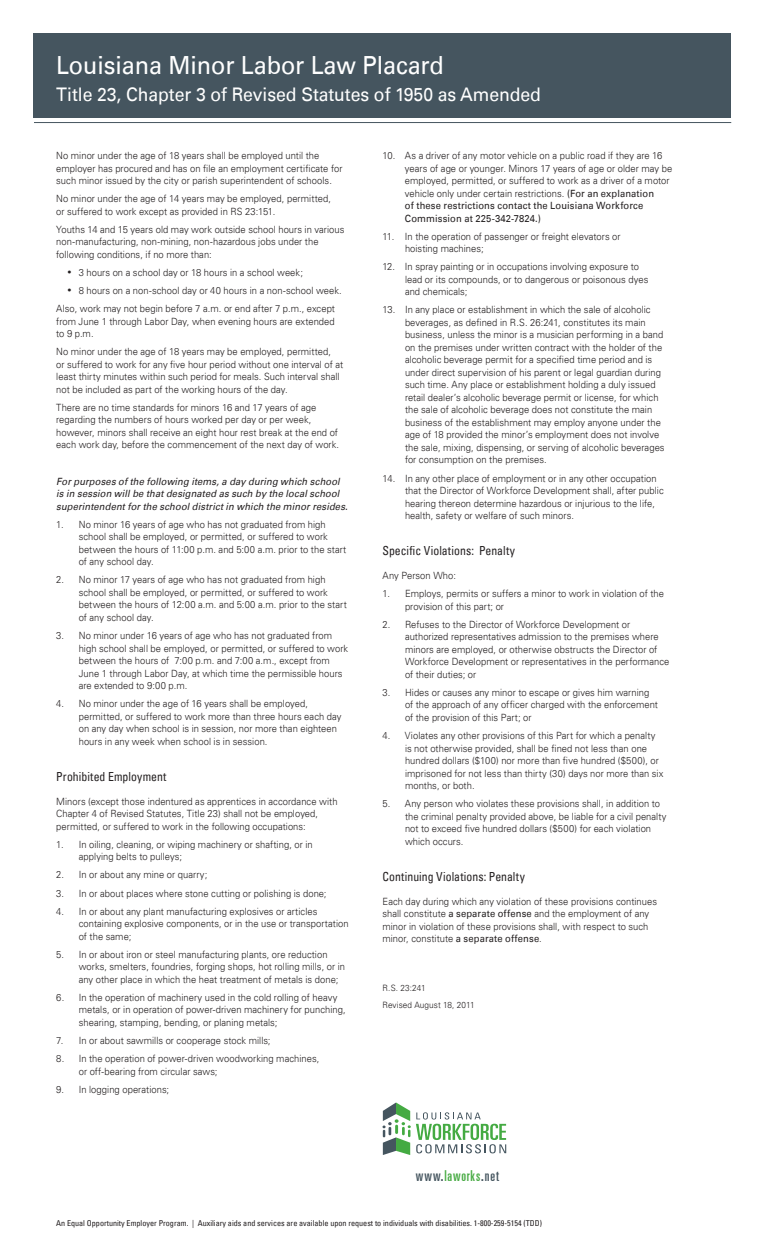
<style>
.page{position:relative;width:765px;height:1260px;background:#fff}
.page>*{position:absolute;margin:0;border:0;box-sizing:border-box;transform-origin:0 0}
.t1{font:25px "Univers LT";letter-spacing:-.005em;color:#fff;scale:.94 1}
.t2{font:18.75px "Univers LT";letter-spacing:-.005em;color:#fff;scale:.94 1}
.t3{font:ultra-condensed 15.12px "Univers LT";letter-spacing:.065em;color:#45555f;scale:.94 1}
.t4{font:condensed 12.5px "Univers LT";letter-spacing:.005em;color:#231f20;scale:.94 1}
.t5{font:300 10px/12.5px "Univers LT";letter-spacing:.005em;color:#231f20;scale:.94 1}
.t6{font:italic 10px/12.5px "Univers LT";letter-spacing:.01em;color:#231f20;scale:.94 1}
.t7{font:300 8.75px/16.9px "Univers LT";letter-spacing:.01em;color:#231f20;scale:.94 1}
.t8{font:condensed 8.12px "Univers LT";color:#231f20}
.s1{font-size:8.12px}
.s2{font-weight:400}
.s3{color:#46aa42}
</style>
<div class="page">
<div style="left:34px;top:34px;width:697px;height:84px;background:#45555f"></div>
<hr style="left:34px;top:122px;width:697px;height:1px;background:#45555f">
<svg style="left:382px;top:1102px;width:124px;height:53px"></svg>
<h1 class="t1" style="left:56px;top:51px;width:414px">Louisiana Minor Labor Law Placard</h1>
<h2 class="t2" style="left:56px;top:83px;width:517px">Title 23, Chapter 3 of Revised Statutes of 1950 as Amended</h2>
<p class="t5" style="left:56px;top:149px;width:306px">No minor under the age of 18 years shall be employed until the employer has procured and has on file an employment certificate for such minor issued by the city or parish superintendent of schools.</p>
<p class="t5" style="left:56px;top:192px;width:294px">No minor under the age of 14 years may be employed, permitted, or suffered to work except as provided in RS 23:151.</p>
<p class="t5" style="left:56px;top:223px;width:308px">Youths 14 and 15 years old may work outside school hours in various non-manufacturing, non-mining, non-hazardous jobs under the following conditions, if no more than:</p>
<p class="t5" style="left:68px;top:266px;width:252px"><span class="s1">•</span> 3 hours on a school day or 18 hours in a school week;</p>
<p class="t5" style="left:56px;top:281px;width:305px;line-height:18.1px;text-indent:11px"><span class="s1">•</span> 8 hours on a non-school day or 40 hours in a non-school week.<br>Also, work may not begin before 7 a.m. or end after 7 p.m., except</p>
<p class="t5" style="left:56px;top:315px;width:298px">from June 1 through Labor Day, when evening hours are extended to 9 p.m.</p>
<p class="t5" style="left:56px;top:346px;width:307px">No minor under the age of 18 years may be employed, permitted,<br>or suffered to work for any five hour period without one interval of at least thirty minutes within such period for meals. Such interval shall not be included as part of the working hours of the day.</p>
<p class="t5" style="left:56px;top:401px;width:303px">There are no time standards for minors 16 and 17 years of age regarding the numbers of hours worked per day or per week, however, minors shall receive an eight hour rest break at the end of each work day, before the commencement of the next day of work.</p>
<p class="t6" style="left:56px;top:475px;width:312px">For purposes of the following items, a day during which school is in session will be that designated as such by the local school superintendent for the school district in which the minor resides.</p>
<p class="t5" style="left:79px;top:518px;width:286px;text-indent:-23px">1. No minor 16 years of age who has not graduated from high school shall be employed, or permitted, or suffered to work between the hours of 11:00 p.m. and 5:00 a.m. prior to the start of any school day.</p>
<p class="t5" style="left:79px;top:574px;width:287px;text-indent:-22px">2. No minor 17 years of age who has not graduated from high school shall be employed, or permitted, or suffered to work between the hours of 12:00 a.m. and 5:00 a.m. prior to the start of any school day.</p>
<p class="t5" style="left:79px;top:629px;width:288px;text-indent:-23px">3. No minor under 16 years of age who has not graduated from high school shall be employed, or permitted, or suffered to work between the hours of 7:00 p.m. and 7:00 a.m., except from June 1 through Labor Day, at which time the permissible hours are extended to 9:00 p.m.</p>
<p class="t5" style="left:79px;top:697px;width:281px;text-indent:-23px">4. No minor under the age of 16 years shall be employed, permitted, or suffered to work more than three hours each day on any day when school is in session, nor more than eighteen hours in any week when school is in session.</p>
<p class="t4" style="left:56px;top:769px;width:119px">Prohibited Employment</p>
<p class="t5" style="left:56px;top:795px;width:301px">Minors (except those indentured as apprentices in accordance with<br>Chapter 4 of Revised Statutes, Title 23) shall not be employed, permitted, or suffered to work in the following occupations:</p>
<p class="t5" style="left:79px;top:838px;width:250px;text-indent:-23px">1. In oiling, cleaning, or wiping machinery or shafting, or in applying belts to pulleys;</p>
<p class="t5" style="left:56px;top:869px;width:162px">2. In or about any mine or quarry;</p>
<p class="t5" style="left:56px;top:887px;width:289px">3. In or about places where stone cutting or polishing is done;</p>
<p class="t5" style="left:79px;top:905px;width:289px;text-indent:-23px">4. In or about any plant manufacturing explosives or articles containing explosive components, or in the use or transportation of the same;</p>
<p class="t5" style="left:79px;top:948px;width:285px;text-indent:-23px">5. In or about iron or steel manufacturing plants, ore reduction works, smelters, foundries, forging shops, hot rolling mills, or in any other place in which the heat treatment of metals is done;</p>
<p class="t5" style="left:79px;top:991px;width:286px;text-indent:-23px">6. In the operation of machinery used in the cold rolling of heavy metals, or in operation of power-driven machinery for punching, shearing, stamping, bending, or planing metals;</p>
<p class="t5" style="left:56px;top:1034px;width:230px">7. In or about sawmills or cooperage stock mills;</p>
<p class="t5" style="left:79px;top:1052px;width:258px;text-indent:-23px">8. In the operation of power-driven woodworking machines, or off-bearing from circular saws;</p>
<p class="t5" style="left:56px;top:1083px;width:122px">9. In logging operations;</p>
<p class="t5" style="left:405px;top:149px;width:286px;text-indent:-22px">10. As a driver of any motor vehicle on a public road if they are 16 years of age or younger. Minors 17 years of age or older may be employed, permitted, or suffered to work as a driver of a motor vehicle only under certain restrictions. <span class="s2">(For an explanation<br>of these restrictions contact the Louisiana Workforce Commission at 225-342-7824.)</span></p>
<p class="t5" style="left:405px;top:230px;width:231px;text-indent:-23px">11. In the operation of passenger or freight elevators or hoisting machines;</p>
<p class="t5" style="left:405px;top:261px;width:260px;text-indent:-23px">12. In spray painting or in occupations involving exposure to lead or its compounds, or to dangerous or poisonous dyes and chemicals;</p>
<p class="t5" style="left:405px;top:304px;width:278px;text-indent:-23px">13. In any place or establishment in which the sale of alcoholic beverages, as defined in R.S. 26:241, constitutes its main business, unless the minor is a musician performing in a band on the premises under written contract with the holder of the alcoholic beverage permit for a specified time period and is under direct supervision of his parent or legal guardian during such time. Any place or establishment holding a duly issued retail dealer’s alcoholic beverage permit or license, for which the sale of alcoholic beverage does not constitute the main business of the establishment may employ anyone under the age of 18 provided the minor’s employment does not involve the sale, mixing, dispensing, or serving of alcoholic beverages for consumption on the premises.</p>
<p class="t5" style="left:405px;top:472px;width:277px;text-indent:-23px">14. In any other place of employment or in any other occupation that the Director of Workforce Development shall, after public hearing thereon determine hazardous or injurious to the life, health, safety or welfare of such minors.</p>
<p class="t4" style="left:382px;top:543px;width:143px">Specific Violations: Penalty</p>
<p class="t5" style="left:382px;top:569px;width:80px">Any Person Who:</p>
<p class="t5" style="left:405px;top:587px;width:277px;text-indent:-23px">1. Employs, permits or suffers a minor to work in violation of the provision of this part; or</p>
<p class="t5" style="left:405px;top:618px;width:283px;text-indent:-22px">2. Refuses to the Director of Workforce Development or authorized representatives admission to the premises where minors are employed, or otherwise obstructs the Director of Workforce Development or representatives in the performance of their duties; or</p>
<p class="t5" style="left:405px;top:686px;width:271px;text-indent:-23px">3. Hides or causes any minor to escape or gives him warning of the approach of any officer charged with the enforcement of the provision of this Part; or</p>
<p class="t5" style="left:405px;top:729px;width:276px;text-indent:-23px">4. Violates any other provisions of this Part for which a penalty is not otherwise provided, shall be fined not less than one hundred dollars ($100) nor more than five hundred ($500), or imprisoned for not less than thirty (30) days nor more than six months, or both.</p>
<p class="t5" style="left:405px;top:797px;width:280px;text-indent:-23px">5. Any person who violates these provisions shall, in addition to the criminal penalty provided above, be liable for a civil penalty not to exceed five hundred dollars ($500) for each violation which occurs.</p>
<p class="t4" style="left:382px;top:869px;width:153px">Continuing Violations: Penalty</p>
<p class="t5" style="left:382px;top:895px;width:294px">Each day during which any violation of these provisions continues shall constitute <span class="s2">a separate offense</span> and the employment of any minor in violation of these provisions shall, with respect to such minor, constitute <span class="s2">a separate offense</span>.</p>
<p class="t7" style="left:382px;top:979px;width:100px">R.S. 23:241<br>Revised August 18, 2011</p>
<h3 class="t3" style="left:416px;top:1167px;width:90px">www.<span class="s3">laworks</span>.net</h3>
<p class="t8" style="left:56px;top:1218px;width:487px">An Equal Opportunity Employer Program. | Auxiliary aids and services are available upon request to individuals with disabilities. 1-800-259-5154 (TDD)</p>
</div>
